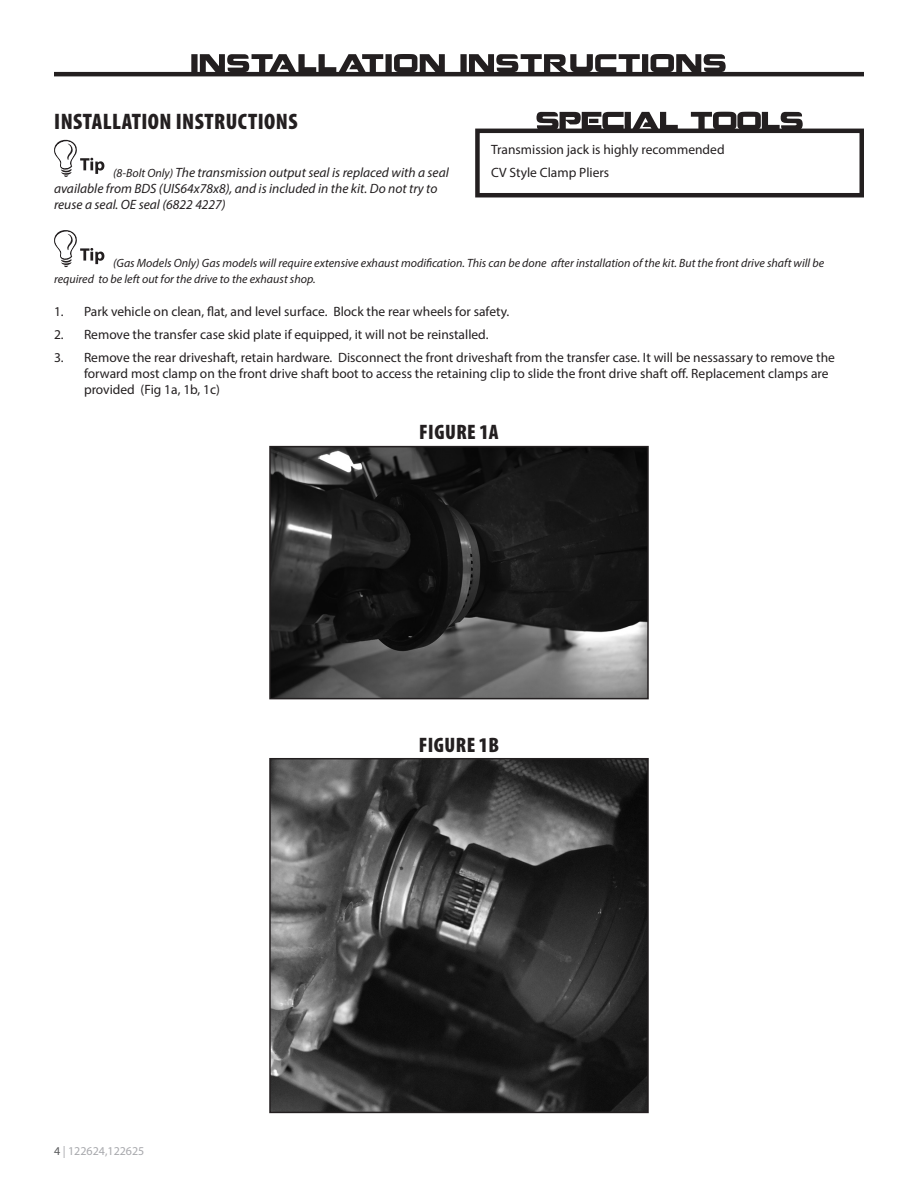
<style>
.page{position:relative;width:918px;height:1188px;background:#fff}
.page>*{position:absolute;margin:0;border:0;box-sizing:border-box;transform-origin:0 0}
.Headlines{font:900 condensed 22.5px "Myriad Pro";letter-spacing:.02em;color:#231f20}
.t1{font:900 condensed 21px "Myriad Pro";letter-spacing:.02em;color:#231f20}
.t2{font:13.5px/16.2px "Myriad Pro";color:#231f20}
.Bolt_Pack{font:italic 13.5px/16.2px "Myriad Pro";color:#231f20}
.Bolt_Pack-2{font:italic 12px/16.2px "Myriad Pro";color:#231f20}
.t3{font:12px "Myriad Pro";color:#a8a9ad}
.s1{font-size:12px}
.s2{color:#57585a}
</style>
<div class="page">
<svg style="left:191px;top:54px;width:535px;height:18px"></svg>
<hr style="left:54px;top:72px;width:810px;height:4px;background:#231f20">
<svg style="left:54px;top:139px;width:50px;height:38px"></svg>
<svg style="left:54px;top:230px;width:50px;height:38px"></svg>
<img style="left:272px;top:449px;width:374px;height:247px">
<div style="left:269px;top:446px;width:380px;height:253px;border:2px solid #231f20"></div>
<img style="left:272px;top:761px;width:374px;height:349px">
<div style="left:269px;top:758px;width:380px;height:355px;border:2px solid #231f20"></div>
<div style="left:475px;top:129px;width:389px;height:68px;border:4px solid #231f20"></div>
<svg style="left:537px;top:112px;width:266px;height:18px"></svg>
<p class="Headlines" style="left:54px;top:109px;width:245px">INSTALLATION INSTRUCTIONS</p>
<p class="Bolt_Pack" style="left:54px;top:164px;width:396px;text-indent:59px"><span class="s1">(8-Bolt Only)</span> The transmission output seal is replaced with a seal available from BDS (UIS64x78x8), and is included in the kit. Do not try to reuse a seal. OE seal (6822 4227)</p>
<p class="t2" style="left:491px;top:141px;width:235px">Transmission jack is highly recommended</p>
<p class="t2" style="left:491px;top:164px;width:120px">CV Style Clamp Pliers</p>
<p class="Bolt_Pack-2" style="left:54px;top:255px;width:772px;text-indent:59px">(Gas Models Only) Gas models will require extensive exhaust modification. This can be done after installation of the kit. But the front drive shaft will be required to be left out for the drive to the exhaust shop.</p>
<p class="t2" style="left:54px;top:303px;width:457px">1. Park vehicle on clean, flat, and level surface. Block the rear wheels for safety.</p>
<p class="t2" style="left:54px;top:326px;width:436px">2. Remove the transfer case skid plate if equipped, it will not be reinstalled.</p>
<p class="t2" style="left:84px;top:349px;width:752px;text-indent:-30px">3. Remove the rear driveshaft, retain hardware. Disconnect the front driveshaft from the transfer case. It will be nessassary to remove the forward most clamp on the front drive shaft boot to access the retaining clip to slide the front drive shaft off. Replacement clamps are provided (Fig 1a, 1b, 1c)</p>
<p class="t1" style="left:419px;top:421px;width:81px">FIGURE 1A</p>
<p class="t3" style="left:54px;top:1143px;width:92px"><span class="s2">4</span> | 122624,122625</p>
<p class="t1" style="left:419px;top:733px;width:82px">FIGURE 1B</p>
</div>
